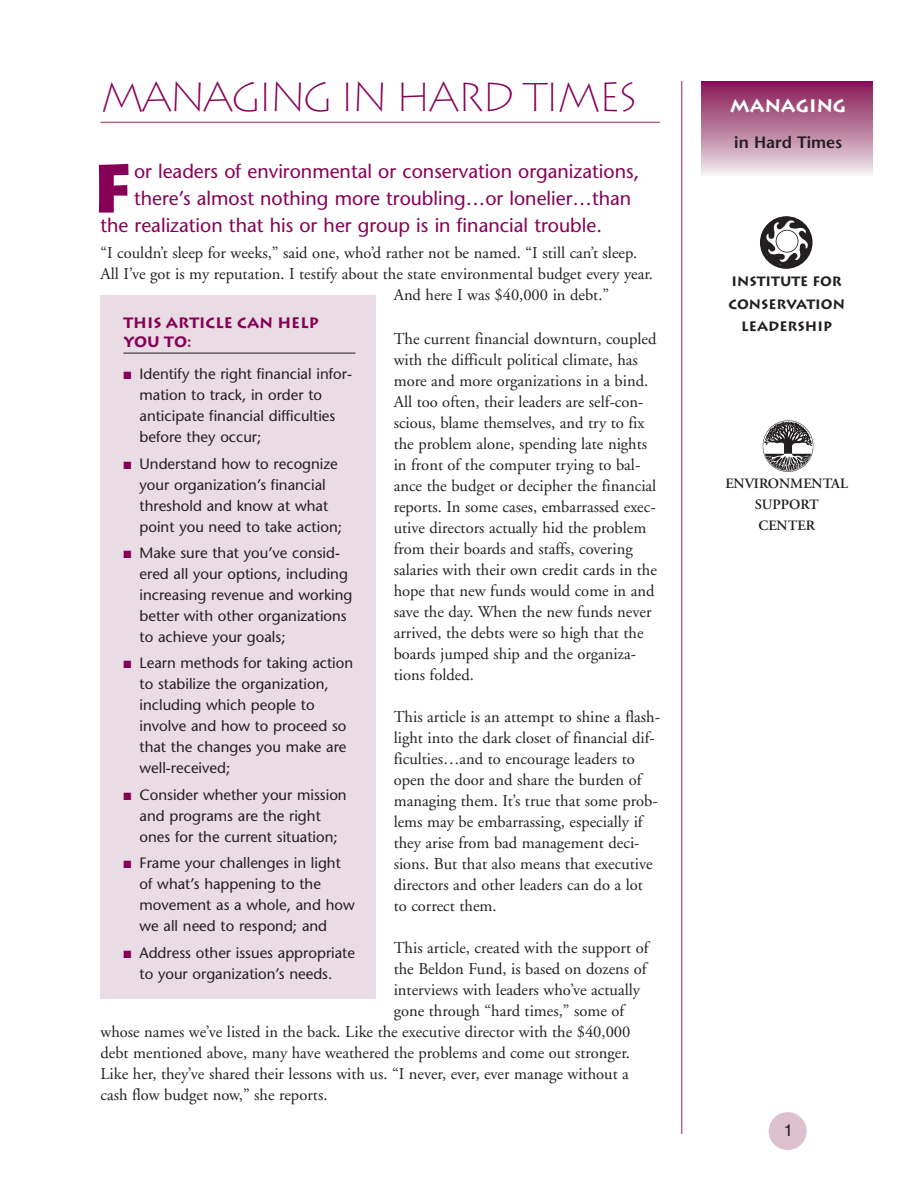
<style>
.page{position:relative;width:918px;height:1188px;background:#fff}
.page>*{position:absolute;margin:0;border:0;box-sizing:border-box;transform-origin:0 0}
.t1{font:900 67.2px "Lithos";color:#870057}
.t2{font:200 40.5px "Lithos";letter-spacing:-.08em;color:#870057}
.t3{font:19.5px "Stone Sans";color:#870057}
.t4{font:700 18px "Lithos";color:#fff}
.t5{font:16.5px/21px "Adobe Garamond";color:#231f20}
.t6{font:600 16.5px "Stone Sans";color:#231f20}
.t7{font:16.5px "Helvetica";color:#231f20}
.t8{font:15px/21px "Stone Sans";color:#231f20}
.t9{font:700 15px/19.5px "Lithos";color:#870057}
.t10{font:600 14.25px/21px "Adobe Garamond";color:#231f20;text-align:center}
.t11{font:700 13.5px/22.5px "Lithos";color:#231f20;text-align:center}
.s1{color:#870057}
</style>
<div class="page">
<svg style="left:760px;top:216px;width:53px;height:53px"></svg>
<div style="left:769px;top:1112px;width:38px;height:38px;background:#ddc1cf;border-radius:50%"></div>
<div style="left:702px;top:81px;width:171px;height:95px;background:linear-gradient(to bottom,#841152,#f1ebec)"></div>
<div style="left:763px;top:217px;width:48px;height:49px;background:#231f20;border-radius:50%"></div>
<svg style="left:764px;top:220px;width:45px;height:45px"></svg>
<hr style="left:681px;top:81px;width:1px;height:1053px;background:#ae678b">
<div style="left:100px;top:295px;width:276px;height:704px;background:#eadce4"></div>
<hr style="left:123px;top:353px;width:233px;height:1px;background:#231f20">
<hr style="left:100px;top:122px;width:560px;height:1px;background:#ae678b">
<img style="left:762px;top:420px;width:52px;height:52px">
<h2 class="t2" style="left:100px;top:73px;width:539px">MANAGING IN HARD TIMES</h2>
<p class="t3" style="left:134px;top:163px;width:507px">or leaders of environmental or conservation organizations,</p>
<p class="t3" style="left:134px;top:190px;width:499px">there’s almost nothing more troubling…or lonelier…than</p>
<p class="t3" style="left:100px;top:217px;width:503px">the realization that his or her group is in financial trouble.</p>
<p class="t5" style="left:100px;top:244px;width:538px">“I couldn’t sleep for weeks,” said one, who’d rather not be named. “I still can’t sleep.</p>
<p class="t5" style="left:100px;top:265px;width:554px">All I’ve got is my reputation. I testify about the state environmental budget every year.</p>
<p class="t5" style="left:394px;top:286px;width:217px">And here I was $40,000 in debt.”</p>
<p class="t5" style="left:394px;top:330px;width:265px">The current financial downturn, coupled with the difficult political climate, has more and more organizations in a bind.<br>All too often, their leaders are self-con&shy;scious, blame themselves, and try to fix the problem alone, spending late nights in front of the computer trying to bal&shy;ance the budget or decipher the financial reports. In some cases, embarrassed exec&shy;utive directors actually hid the problem from their boards and staffs, covering salaries with their own credit cards in the hope that new funds would come in and save the day. When the new funds never arrived, the debts were so high that the boards jumped ship and the organiza&shy;tions folded.</p>
<p class="t5" style="left:394px;top:708px;width:268px">This article is an attempt to shine a flash&shy;light into the dark closet of financial dif&shy;ficulties…and to encourage leaders to open the door and share the burden of managing them. It’s true that some prob&shy;lems may be embarrassing, especially if they arise from bad management deci&shy;sions. But that also means that executive directors and other leaders can do a lot to correct them.</p>
<p class="t5" style="left:394px;top:939px;width:256px">This article, created with the support of</p>
<p class="t5" style="left:394px;top:960px;width:254px">the Beldon Fund, is based on dozens of</p>
<p class="t5" style="left:394px;top:981px;width:248px">interviews with leaders who’ve actually</p>
<p class="t5" style="left:394px;top:1002px;width:232px">gone through “hard times,” some of</p>
<p class="t5" style="left:100px;top:1023px;width:531px">whose names we’ve listed in the back. Like the executive director with the $40,000</p>
<p class="t5" style="left:100px;top:1044px;width:531px">debt mentioned above, many have weathered the problems and come out stronger.</p>
<p class="t5" style="left:100px;top:1065px;width:530px">Like her, they’ve shared their lessons with us. “I never, ever, ever manage without a</p>
<p class="t5" style="left:100px;top:1086px;width:229px">cash flow budget now,” she reports.</p>
<h1 class="t1" style="left:92px;top:150px;width:42px">F</h1>
<p class="t9" style="left:123px;top:313px;width:197px">THIS ARTICLE CAN HELP<br>YOU TO:</p>
<p class="t8" style="left:140px;top:365px;width:214px;text-indent:-16px"><span class="s1">■</span> Identify the right financial infor&shy;mation to track, in order to anticipate financial difficulties before they occur;</p>
<p class="t8" style="left:140px;top:454px;width:204px;text-indent:-16px"><span class="s1">■</span> Understand how to recognize your organization’s financial threshold and know at what point you need to take action;</p>
<p class="t8" style="left:140px;top:544px;width:215px;text-indent:-16px"><span class="s1">■</span> Make sure that you’ve consid&shy;ered all your options, including increasing revenue and working better with other organizations to achieve your goals;</p>
<p class="t8" style="left:140px;top:654px;width:215px;text-indent:-16px"><span class="s1">■</span> Learn methods for taking action to stabilize the organization, including which people to involve and how to proceed so that the changes you make are well-received;</p>
<p class="t8" style="left:140px;top:786px;width:209px;text-indent:-16px"><span class="s1">■</span> Consider whether your mission and programs are the right ones for the current situation;</p>
<p class="t8" style="left:140px;top:854px;width:217px;text-indent:-16px"><span class="s1">■</span> Frame your challenges in light of what’s happening to the movement as a whole, and how we all need to respond; and</p>
<p class="t8" style="left:123px;top:943px;width:233px;text-align:center"><span class="s1">■</span> Address other issues appropriate to your organization’s needs.</p>
<p class="t4" style="left:730px;top:95px;width:118px">MANAGING</p>
<p class="t6" style="left:734px;top:136px;width:110px">in Hard Times</p>
<p class="t11" style="left:729px;top:270px;width:118px">INSTITUTE FOR<br>CONSERVATION<br>LEADERSHIP</p>
<p class="t10" style="left:725px;top:475px;width:124px">ENVIRONMENTAL<br>SUPPORT<br>CENTER</p>
<p class="t7" style="left:784px;top:1124px;width:11px">1</p>
</div>
